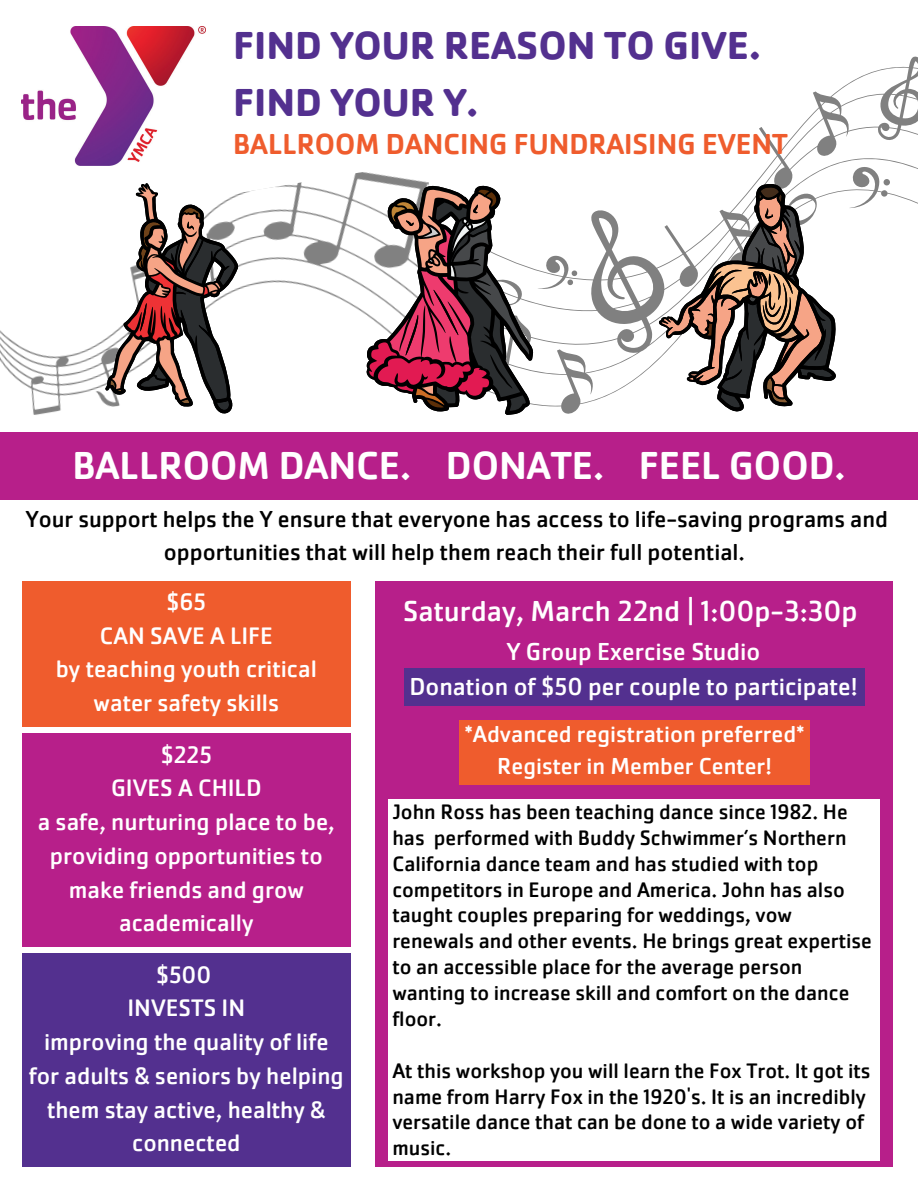
<style>
.page{position:relative;width:918px;height:1188px;background:#fff}
.page>*{position:absolute;margin:0;border:0;box-sizing:border-box;transform-origin:0 0}
.t1{font:700 40.5px/56.2px "Cachet Pro";color:#53308f}
.t2{font:500 40.5px "Cachet Pro";color:#fff}
.t3{font:500 30px "Cachet Pro";color:#ef5c2d}
.t4{font:30px "Cachet Pro";color:#fff}
.t5{font:25.5px/34.8px "Cachet Pro";color:#fff;text-align:center}
.t6{font:24.75px/33.8px "Cachet Pro";color:#fff;text-align:center}
.t7{font:24px/32.7px "Cachet Pro";color:#000;text-align:center}
.t8{font:24px/32.7px "Cachet Pro";color:#fff;text-align:center}
.t9{font:21.75px/26px "Cachet Pro";color:#000}
</style>
<div class="page">
<img style="left:22px;top:26px;width:183px;height:135px">
<svg style="left:534px;top:56px;width:384px;height:358px"></svg>
<div style="left:0;top:432px;width:918px;height:67px;background:#b71f8a"></div>
<img style="left:0;top:161px;width:429px;height:254px">
<svg style="left:105px;top:183px;width:134px;height:232px"></svg>
<svg style="left:364px;top:183px;width:170px;height:232px"></svg>
<svg style="left:659px;top:183px;width:180px;height:231px"></svg>
<div style="left:22px;top:733px;width:329px;height:213px;background:#b71f8a"></div>
<div style="left:22px;top:953px;width:329px;height:213px;background:#53308f"></div>
<div style="left:22px;top:581px;width:329px;height:146px;background:#ef5c2d"></div>
<div style="left:375px;top:581px;width:517px;height:585px;background:#b71f8a"></div>
<div style="left:389px;top:799px;width:491px;height:362px;background:#fff"></div>
<div style="left:404px;top:669px;width:461px;height:37px;background:#53308f"></div>
<div style="left:459px;top:720px;width:351px;height:65px;background:#ef5c2d"></div>
<h1 class="t1" style="left:233px;top:18px;width:529px">FIND YOUR REASON TO GIVE.<br>FIND YOUR Y.</h1>
<h2 class="t3" style="left:233px;top:126px;width:556px">BALLROOM DANCING FUNDRAISING EVENT</h2>
<h1 class="t2" style="left:72px;top:442px;width:775px">BALLROOM DANCE. DONATE. FEEL GOOD.</h1>
<p class="t7" style="left:26px;top:503px;width:864px">Your support helps the Y ensure that everyone has access to life-saving programs and opportunities that will help them reach their full potential.</p>
<h2 class="t4" style="left:403px;top:594px;width:456px">Saturday, March 22nd | 1:00p-3:30p</h2>
<p class="t6" style="left:56px;top:585px;width:263px">$65<br>CAN SAVE A LIFE<br>by teaching youth critical water safety skills</p>
<p class="t5" style="left:409px;top:634px;width:450px">Y Group Exercise Studio<br>Donation of $50 per couple to participate!</p>
<p class="t8" style="left:464px;top:718px;width:342px">*Advanced registration preferred*<br>Register in Member Center!</p>
<p class="t6" style="left:38px;top:738px;width:299px">$225<br>GIVES A CHILD<br>a safe, nurturing place to be, providing opportunities to make friends and grow academically</p>
<p class="t6" style="left:29px;top:958px;width:316px">$500<br>INVESTS IN<br>improving the quality of life for adults &amp; seniors by helping them stay active, healthy &amp; connected</p>
<p class="t9" style="left:392px;top:799px;width:481px">John Ross has been teaching dance since 1982. He has performed with Buddy Schwimmer’s Northern California dance team and has studied with top competitors in Europe and America. John has also taught couples preparing for weddings, vow renewals and other events. He brings great expertise to an accessible place for the average person wanting to increase skill and comfort on the dance floor.</p>
<p class="t9" style="left:392px;top:1058px;width:480px">At this workshop you will learn the Fox Trot. It got its name from Harry Fox in the 1920's. It is an incredibly versatile dance that can be done to a wide variety of music.</p>
</div>
